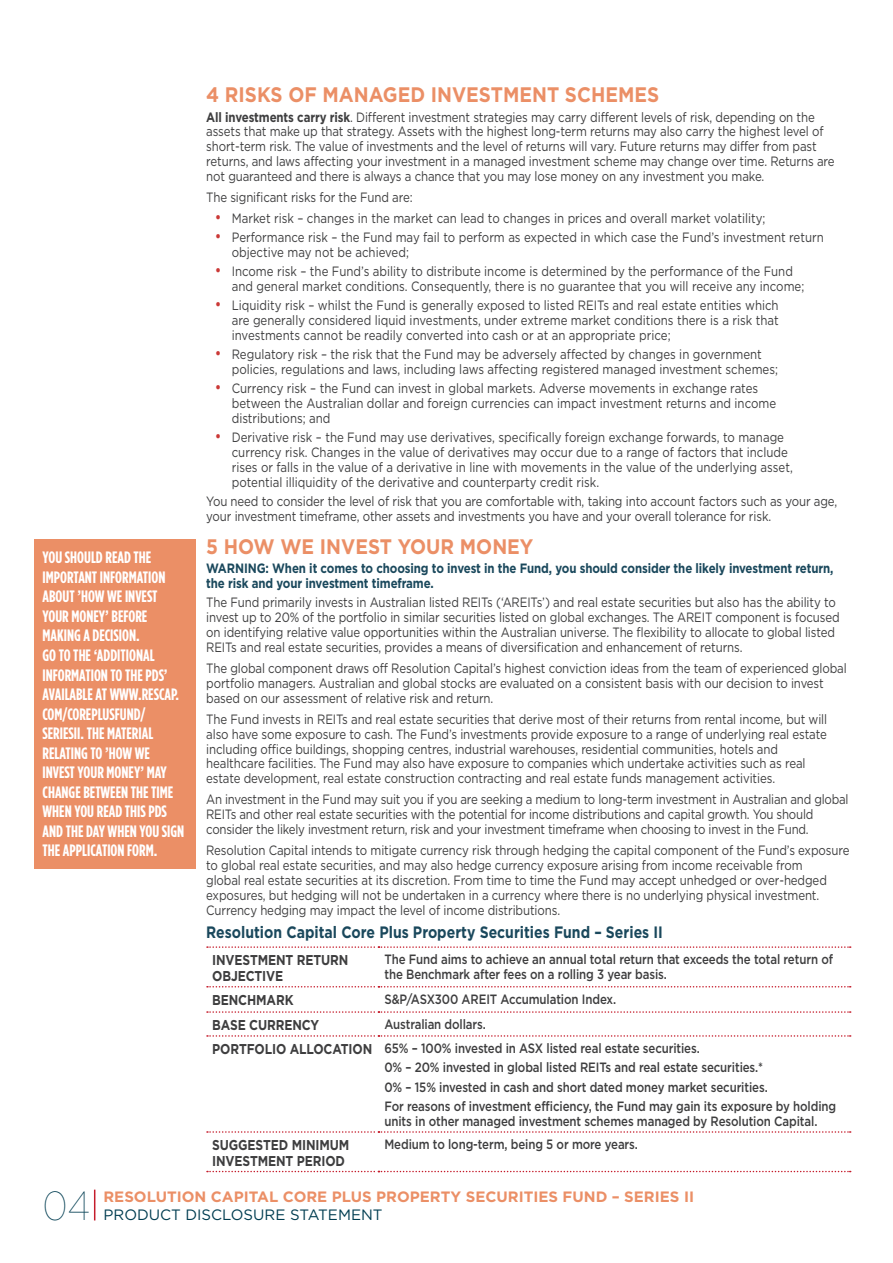
<style>
.page{position:relative;width:893px;height:1263px;background:#fff}
.page>*{position:absolute;margin:0;border:0;box-sizing:border-box;transform-origin:0 0}
.t1{font:100 40.5px "Gotham";color:#013d51;scale:.88 1}
.t2{font:700 21px "Gotham";color:#eb8f66;scale:.9 1}
.t3{font:700 16.5px/19.5px "Gotham Condensed";color:#fff}
.t4{font:700 16.5px "Gotham";color:#1a485c;scale:.85 1}
.t5{font:700 15px "Gotham";color:#eb8f66}
.t6{font:15px "Gotham";color:#013d51}
.t7{font:700 14.25px/15.8px "Gotham";letter-spacing:-.01em;color:#3e3e3f;scale:.85 1}
.t8{font:13.5px/14.9px "Gotham";letter-spacing:-.01em;color:#3e3e3f;scale:.85 1}
.t9{font:500 13.5px/19.2px "Gotham";letter-spacing:-.01em;color:#3e3e3f;scale:.85 1}
.t10{font:700 13.5px/15px "Gotham";letter-spacing:-.01em;color:#1a485c;scale:.85 1}
.s1{font-weight:700}
.s2{font-size:16.5px;color:#cb3937}
.s3{font-weight:700;font-size:14.25px}
</style>
<div class="page">
<hr style="left:94px;top:1189px;width:1px;height:31px;background:#c51c2b">
<svg style="left:207px;top:946px;width:644px;height:2px"></svg>
<svg style="left:207px;top:986px;width:644px;height:1px"></svg>
<svg style="left:207px;top:1011px;width:644px;height:2px"></svg>
<svg style="left:207px;top:1035px;width:644px;height:2px"></svg>
<svg style="left:207px;top:1131px;width:644px;height:2px"></svg>
<svg style="left:207px;top:1171px;width:644px;height:1px"></svg>
<div style="left:34px;top:539px;width:161px;height:329px;background:#eb8f66"></div>
<p class="t3" style="left:43px;top:547px;width:143px">YOU SHOULD READ THE<br>IMPORTANT INFORMATION<br>ABOUT ’HOW WE INVEST<br>YOUR MONEY’ BEFORE<br>MAKING A DECISION.<br>GO TO THE ‘ADDITIONAL<br>INFORMATION TO THE PDS’<br>AVAILABLE AT WWW.RESCAP.<br>COM/COREPLUSFUND/<br>SERIESII. THE MATERIAL<br>RELATING TO ’HOW WE<br>INVEST YOUR MONEY’ MAY<br>CHANGE BETWEEN THE TIME<br>WHEN YOU READ THIS PDS<br>AND THE DAY WHEN YOU SIGN<br>THE APPLICATION FORM.</p>
<h2 class="t2" style="left:206px;top:83px;width:505px">4 RISKS OF MANAGED INVESTMENT SCHEMES</h2>
<p class="t8" style="left:206px;top:109px;width:741px"><span class="s1">All investments carry risk</span>. Different investment strategies may carry different levels of risk, depending on the assets that make up that strategy. Assets with the highest long-term returns may also carry the highest level of short-term risk. The value of investments and the level of returns will vary. Future returns may differ from past returns, and laws affecting your investment in a managed investment scheme may change over time. Returns are not guaranteed and there is always a chance that you may lose money on any investment you make.</p>
<p class="t8" style="left:206px;top:190px;width:244px">The significant risks for the Fund are:</p>
<p class="t8" style="left:215px;top:211px;width:649px"><span class="s2">•</span> Market risk – changes in the market can lead to changes in prices and overall market volatility;</p>
<p class="t8" style="left:232px;top:230px;width:698px;text-indent:-17px"><span class="s2">•</span> Performance risk – the Fund may fail to perform as expected in which case the Fund’s investment return objective may not be achieved;</p>
<p class="t8" style="left:232px;top:264px;width:675px;text-indent:-17px"><span class="s2">•</span> Income risk – the Fund’s ability to distribute income is determined by the performance of the Fund and general market conditions. Consequently, there is no guarantee that you will receive any income;</p>
<p class="t8" style="left:232px;top:298px;width:645px;text-align:justify;text-indent:-17px"><span class="s2">•</span> Liquidity risk – whilst the Fund is generally exposed to listed REITs and real estate entities which are generally considered liquid investments, under extreme market conditions there is a risk that investments cannot be readily converted into cash or at an appropriate price;</p>
<p class="t8" style="left:232px;top:347px;width:644px;text-indent:-17px"><span class="s2">•</span> Regulatory risk – the risk that the Fund may be adversely affected by changes in government policies, regulations and laws, including laws affecting registered managed investment schemes;</p>
<p class="t8" style="left:232px;top:381px;width:642px;text-indent:-17px"><span class="s2">•</span> Currency risk – the Fund can invest in global markets. Adverse movements in exchange rates between the Australian dollar and foreign currencies can impact investment returns and income distributions; and</p>
<p class="t8" style="left:232px;top:429px;width:662px;text-indent:-17px"><span class="s2">•</span> Derivative risk – the Fund may use derivatives, specifically foreign exchange forwards, to manage currency risk. Changes in the value of derivatives may occur due to a range of factors that include rises or falls in the value of a derivative in line with movements in the value of the underlying asset, potential illiquidity of the derivative and counterparty credit risk.</p>
<p class="t8" style="left:206px;top:493px;width:744px">You need to consider the level of risk that you are comfortable with, taking into account factors such as your age, your investment timeframe, other assets and investments you have and your overall tolerance for risk.</p>
<h2 class="t2" style="left:206px;top:534px;width:365px">5 HOW WE INVEST YOUR MONEY</h2>
<p class="t10" style="left:206px;top:560px;width:739px">WARNING: When it comes to choosing to invest in the Fund, you should consider the likely investment return, the risk and your investment timeframe.</p>
<p class="t8" style="left:206px;top:595px;width:747px">The Fund primarily invests in Australian listed REITs (‘AREITs’) and real estate securities but also has the ability to invest up to 20% of the portfolio in similar securities listed on global exchanges. The AREIT component is focused on identifying relative value opportunities within the Australian universe. The flexibility to allocate to global listed REITs and real estate securities, provides a means of diversification and enhancement of returns.</p>
<p class="t8" style="left:206px;top:660px;width:755px">The global component draws off Resolution Capital’s highest conviction ideas from the team of experienced global portfolio managers. Australian and global stocks are evaluated on a consistent basis with our decision to invest based on our assessment of relative risk and return.</p>
<p class="t8" style="left:206px;top:711px;width:732px">The Fund invests in REITs and real estate securities that derive most of their returns from rental income, but will also have some exposure to cash. The Fund’s investments provide exposure to a range of underlying real estate including office buildings, shopping centres, industrial warehouses, residential communities, hotels and healthcare facilities. The Fund may also have exposure to companies which undertake activities such as real estate development, real estate construction contracting and real estate funds management activities.</p>
<p class="t8" style="left:206px;top:792px;width:757px">An investment in the Fund may suit you if you are seeking a medium to long-term investment in Australian and global<br>REITs and other real estate securities with the potential for income distributions and capital growth. You should consider the likely investment return, risk and your investment timeframe when choosing to invest in the Fund.</p>
<p class="t8" style="left:206px;top:843px;width:758px">Resolution Capital intends to mitigate currency risk through hedging the capital component of the Fund’s exposure to global real estate securities, and may also hedge currency exposure arising from income receivable from<br>global real estate securities at its discretion. From time to time the Fund may accept unhedged or over-hedged exposures, but hedging will not be undertaken in a currency where there is no underlying physical investment.<br>Currency hedging may impact the level of income distributions.</p>
<p class="t4" style="left:206px;top:922px;width:539px">Resolution Capital Core Plus Property Securities Fund – Series II</p>
<p class="t7" style="left:212px;top:952px;width:162px">INVESTMENT RETURN<br>OBJECTIVE</p>
<p class="t9" style="left:384px;top:952px;width:529px;line-height:15px">The Fund aims to achieve an annual total return that exceeds the total return of the Benchmark after fees on a rolling 3 year basis.</p>
<p class="t7" style="left:212px;top:991px;width:97px">BENCHMARK</p>
<p class="t9" style="left:384px;top:989px;width:274px">S&amp;P/ASX300 AREIT Accumulation Index.</p>
<p class="t7" style="left:212px;top:1016px;width:127px">BASE CURRENCY</p>
<p class="t9" style="left:212px;top:1012px;width:575px;line-height:23.9px;text-indent:172px">Australian dollars.<br><span class="s3">PORTFOLIO ALLOCATION</span> 65% – 100% invested in ASX listed real estate securities.</p>
<p class="t9" style="left:384px;top:1058px;width:533px">0% – 20% invested in global listed REITs and real estate securities.*<br>0% – 15% invested in cash and short dated money market securities.<br>For reasons of investment efficiency, the Fund may gain its exposure by holding</p>
<p class="t9" style="left:384px;top:1111px;width:511px">units in other managed investment schemes managed by Resolution Capital.</p>
<p class="t7" style="left:212px;top:1136px;width:163px">SUGGESTED MINIMUM<br>INVESTMENT PERIOD</p>
<p class="t9" style="left:384px;top:1134px;width:300px">Medium to long-term, being 5 or more years.</p>
<h1 class="t1" style="left:43px;top:1184px;width:55px">04</h1>
<p class="t5" style="left:103px;top:1188px;width:592px">RESOLUTION CAPITAL CORE PLUS PROPERTY SECURITIES FUND – SERIES II</p>
<p class="t6" style="left:103px;top:1207px;width:281px">PRODUCT DISCLOSURE STATEMENT</p>
</div>
